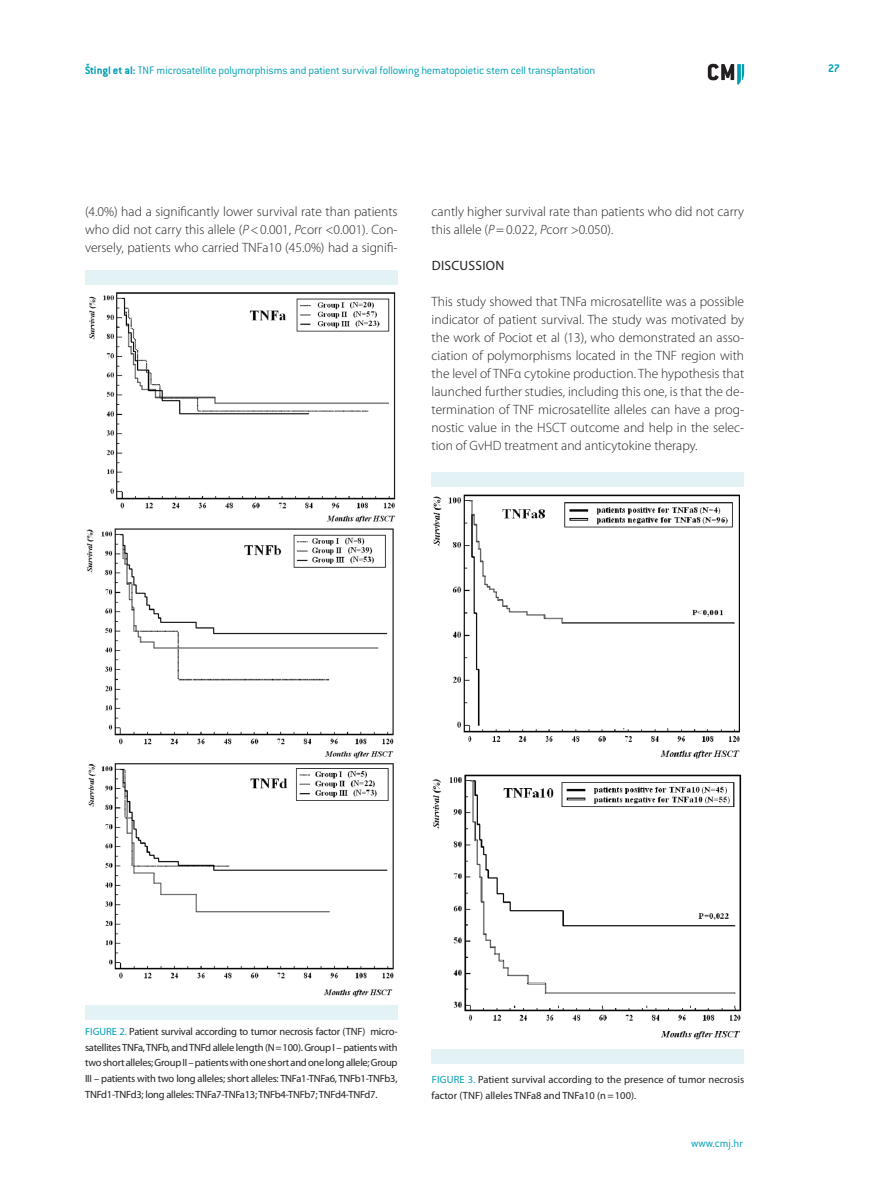
<style>
.page{position:relative;width:893px;height:1191px;background:#fff}
.page>*{position:absolute;margin:0;border:0;box-sizing:border-box;transform-origin:0 0}
.t1{font:300 13.5px/18px "Myriad Pro";color:#231f20;text-align:justify}
.t2{font:13.5px "Myriad Pro";letter-spacing:.02em;color:#231f20}
.t3{font:300 12px "ITC Conduit LTCE";letter-spacing:-.015em;color:#009fb4}
.t4{font:700 12px "ITC Conduit LTCE";color:#009fb4}
.t5{font:10.5px/15.8px "Myriad Pro";letter-spacing:-.025em;color:#231f20;text-align:justify}
.t6{font:10.5px/15.8px "Myriad Pro";color:#231f20}
.s1{font-weight:700}
.s2{font-style:italic}
.s3{color:#009fb4}
</style>
<div class="page">
<svg style="left:708px;top:64px;width:36px;height:21px"></svg>
<img style="left:86px;top:292px;width:310px;height:705px">
<div style="left:85px;top:270px;width:313px;height:15px;background:#e2f2f5"></div>
<div style="left:85px;top:1005px;width:313px;height:14px;background:#e2f2f5"></div>
<img style="left:432px;top:494px;width:310px;height:546px">
<div style="left:432px;top:472px;width:312px;height:15px;background:#e2f2f5"></div>
<div style="left:432px;top:1049px;width:312px;height:15px;background:#e2f2f5"></div>
<p class="t3" style="left:85px;top:63px;width:512px"><span class="s1">Štingl et al:</span> TNF microsatellite polymorphisms and patient survival following hematopoietic stem cell transplantation</p>
<p class="t4" style="left:828px;top:61px;width:13px">27</p>
<p class="t1" style="left:85px;top:202px;width:314px">(4.0%) had a significantly lower survival rate than patients who did not carry this allele (<span class="s2">P</span>&lt;0.001, <span class="s2">P</span>corr &lt;0.001). Con&shy;versely, patients who carried TNFa10 (45.0%) had a signifi-</p>
<p class="t1" style="left:432px;top:202px;width:314px">cantly higher survival rate than patients who did not carry this allele (<span class="s2">P</span>=0.022, <span class="s2">P</span>corr &gt;0.050).</p>
<p class="t2" style="left:432px;top:257px;width:74px">Discussion</p>
<p class="t1" style="left:432px;top:292px;width:314px">This study showed that TNFa microsatellite was a possible indicator of patient survival. The study was motivated by the work of Pociot et al (13), who demonstrated an asso&shy;ciation of polymorphisms located in the TNF region with the level of TNFα cytokine production. The hypothesis that launched further studies, including this one, is that the de&shy;termination of TNF microsatellite alleles can have a prog&shy;nostic value in the HSCT outcome and help in the selec&shy;tion of GvHD treatment and anticytokine therapy.</p>
<p class="t5" style="left:85px;top:1023px;width:314px"><span class="s3">Figure 2.</span> Patient survival according to tumor necrosis factor (TN F) micro&shy;satellites TN Fa, TN Fb, and TN Fd allele length (N =100). Group I – patients with two short alleles; Group II – patients with one short and one long allele; Group III – patients with two long alleles; short alleles: TN Fa1-TN Fa6, TN Fb1-TN Fb3, TN Fd1-TN Fd3; long alleles: TN Fa7-TN Fa13; TN Fb4-TN Fb7; TN Fd4-TN Fd7.</p>
<p class="t6" style="left:432px;top:1071px;width:314px"><span class="s3">Figure 3.</span> Patient survival according to the presence of tumor necrosis factor (TN F) alleles TN Fa8 and TN Fa10 (n=100).</p>
<p class="t3" style="left:691px;top:1136px;width:54px">www.cmj.hr</p>
</div>
